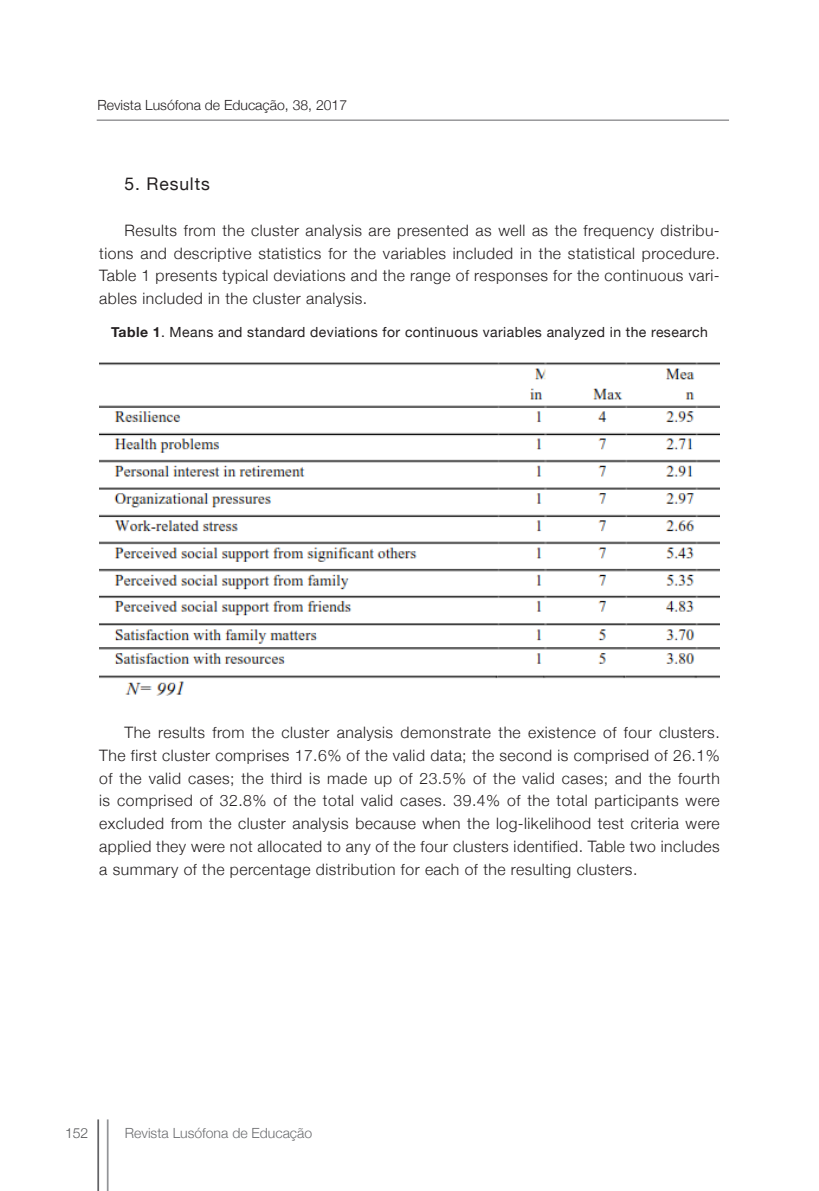
<style>
.page{position:relative;width:819px;height:1191px;background:#fff}
.page>*{position:absolute;margin:0;border:0;box-sizing:border-box;transform-origin:0 0}
.ponto{font:17.5px "Helvetica Neue";letter-spacing:.05em;color:#231f20}
.texto{font:300 15.75px/22.8px "Helvetica Neue";letter-spacing:.03em;color:#231f20;text-align:justify}
.tit_quadro{font:14px "Helvetica Neue";letter-spacing:.03em;color:#231f20}
.t1{font:300 14px "Helvetica Neue";color:#231f20}
.t2{font:300 14px "Helvetica Neue";color:#6c6d70}
.t3{font:300 14px "Helvetica Neue";color:#57585a}
.s1{font-weight:700}
</style>
<div class="page">
<hr style="left:97px;top:120px;width:632px;height:1px;background:#636366">
<hr style="left:107px;top:1119px;width:2px;height:72px;background:#939598">
<hr style="left:97px;top:1119px;width:2px;height:72px;background:#636366">
<img style="left:99px;top:362px;width:620px;height:334px">
<p class="t1" style="left:97px;top:94px;width:251px">Revista Lusófona de Educação, 38, 2017</p>
<p class="ponto" style="left:124px;top:174px;width:87px">5. Results</p>
<p class="texto" style="left:99px;top:218px;width:622px;text-indent:25px">Results from the cluster analysis are presented as well as the frequency distribu&shy;tions and descriptive statistics for the variables included in the statistical procedure.<br>Table 1 presents typical deviations and the range of responses for the continuous vari&shy;ables included in the cluster analysis.</p>
<p class="tit_quadro" style="left:111px;top:323px;width:598px"><span class="s1">Table 1</span>. Means and standard deviations for continuous variables analyzed in the research</p>
<p class="texto" style="left:99px;top:720px;width:622px;text-indent:25px">The results from the cluster analysis demonstrate the existence of four clusters.<br>The first cluster comprises 17.6% of the valid data; the second is comprised of 26.1% of the valid cases; the third is made up of 23.5% of the valid cases; and the fourth is comprised of 32.8% of the total valid cases. 39.4% of the total participants were excluded from the cluster analysis because when the log-likelihood test criteria were applied they were not allocated to any of the four clusters identified. Table two includes a summary of the percentage distribution for each of the resulting clusters.</p>
<p class="t3" style="left:65px;top:1121px;width:25px">152</p>
<p class="t2" style="left:125px;top:1121px;width:189px">Revista Lusófona de Educação</p>
</div>
